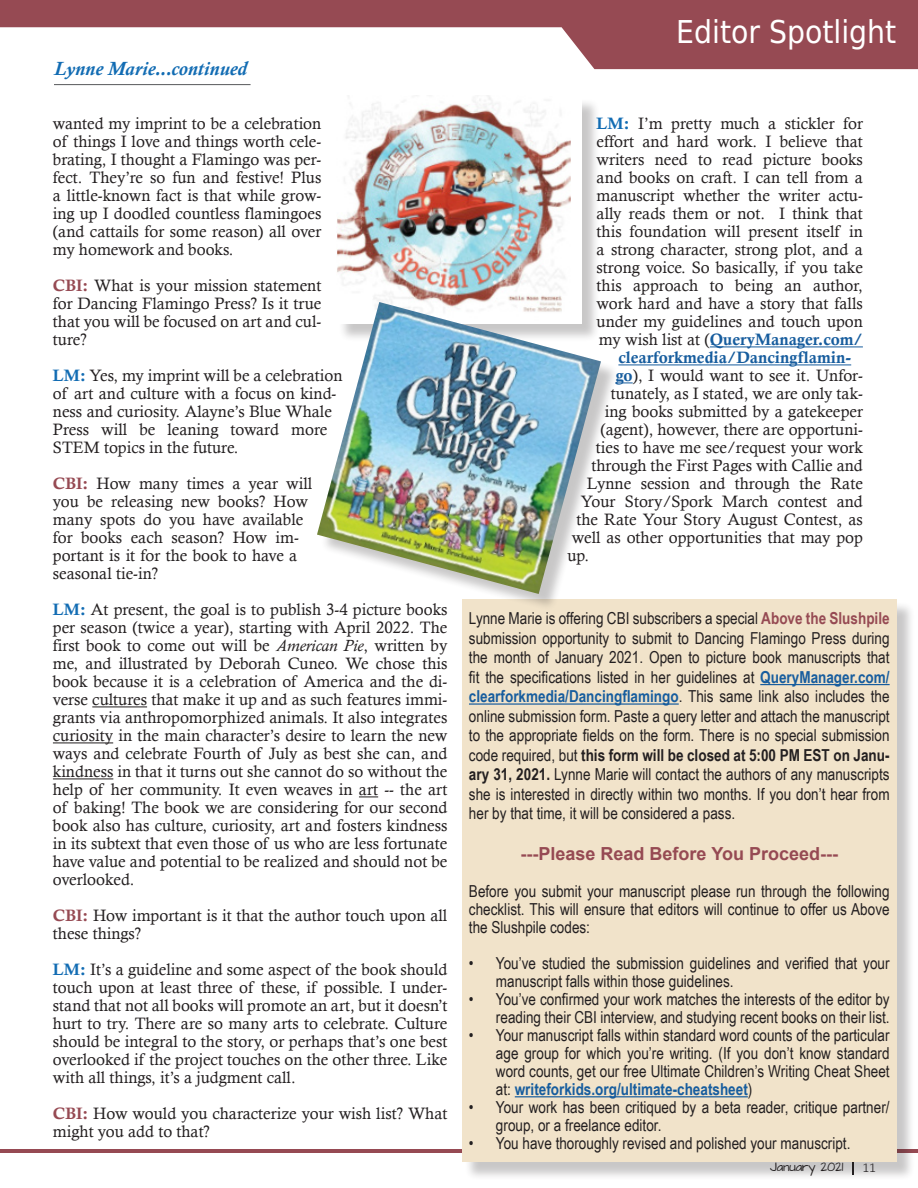
<style>
.page{position:relative;width:918px;height:1188px;background:#fff}
.page>*{position:absolute;margin:0;border:0;box-sizing:border-box;transform-origin:0 0}
.t1{font:31.5px "DejaVu Sans Condensed";color:#fff}
.t2{font:italic 700 19.5px "Calisto";color:#126cb3}
.t3{font:700 18px "Arial";color:#964a53}
.At_Presstime_Paragra{font:16.5px/18px "Calisto";color:#231f20;text-align:justify}
.At_Presstime_Paragra-2{font:16.5px/19.5px "Arial Narrow";color:#231f20;text-align:justify}
.At_Presstime_Paragra-3{font:16.5px "Calis MT Bol";color:#175d9e}
.t4{font:300 13.5px "Calibri";color:#231f20}
.t5{font:10.2px "Architects Daughter";color:#231f20}
.s1{font-family:"Calis MT Bol";color:#964a53}
.s2{font-family:"Calis MT Bol";color:#126cb3}
.s3{font-style:italic}
.s4{font-family:"Calisto";color:#231f20}
.s5{font-family:"Calis MT Bol";color:#175d9e}
.s6{font-weight:700;color:#964a53}
.s7{font-weight:700;color:#175d9e}
.s8{font-weight:700}
</style>
<div class="page">
<hr style="left:0;top:1149px;width:918px;height:4px;background:#964a53">
<svg style="left:0;top:0;width:918px;height:69px;fill:#964a53"></svg>
<div style="left:464px;top:602px;width:451px;height:579px;background:#231f20;opacity:.25"></div>
<div style="left:462px;top:599px;width:434px;height:563px;background:#f1e3ca"></div>
<hr style="left:760px;top:684px;width:130px;height:1px;background:#175d9e">
<hr style="left:469px;top:703px;width:210px;height:2px;background:#175d9e">
<hr style="left:515px;top:1096px;width:233px;height:1px;background:#175d9e">
<hr style="left:92px;top:707px;width:55px;height:1px;background:#231f20">
<hr style="left:53px;top:743px;width:60px;height:1px;background:#231f20">
<hr style="left:53px;top:779px;width:60px;height:1px;background:#231f20">
<svg style="left:359px;top:797px;width:19px;height:1px"></svg>
<hr style="left:710px;top:347px;width:153px;height:1px;background:#175d9e">
<hr style="left:618px;top:365px;width:233px;height:1px;background:#175d9e">
<svg style="left:619px;top:383px;width:14px;height:1px"></svg>
<hr style="left:54px;top:84px;width:197px;height:1px;background:#57585a">
<div style="left:339px;top:98px;width:262px;height:244px;background:#231f20;opacity:.25"></div>
<img style="left:337px;top:96px;width:245px;height:206px">
<div style="left:320px;top:305px;width:299px;height:307px;background:#231f20;opacity:.25"></div>
<img style="left:317px;top:302px;width:284px;height:292px">
<p class="t2" style="left:54px;top:57px;width:195px">Lynne Marie...continued</p>
<p class="At_Presstime_Paragra" style="left:53px;top:115px;width:270px">wanted my imprint to be a celebration of things I love and things worth cele&shy;brating, I thought a Flamingo was per&shy;fect. They’re so fun and festive! Plus a little-known fact is that while grow&shy;ing up I doodled countless flamingoes (and cattails for some reason) all over my homework and books.</p>
<p class="At_Presstime_Paragra" style="left:53px;top:277px;width:270px"><span class="s1">CBI:</span> What is your mission statement for Dancing Flamingo Press? Is it true that you will be focused on art and cul&shy;ture?</p>
<p class="At_Presstime_Paragra" style="left:53px;top:367px;width:291px;text-align:left"><span class="s2">LM:</span> Yes, my imprint will be a celebration of art and culture with a focus on kind&shy;ness and curiosity. Alayne’s Blue Whale Press will be leaning toward more STEM topics in the future.</p>
<p class="At_Presstime_Paragra" style="left:53px;top:475px;width:261px;text-align:left"><span class="s1">CBI:</span> How many times a year will you be releasing new books? How many spots do you have available for books each season? How im&shy;portant is it for the book to have a seasonal tie-in?</p>
<p class="At_Presstime_Paragra" style="left:53px;top:601px;width:396px"><span class="s2">LM:</span> At present, the goal is to publish 3-4 picture books per season (twice a year), starting with April 2022. The first book to come out will be <span class="s3">American Pie</span>, written by me, and illustrated by Deborah Cuneo. We chose this book because it is a celebration of America and the di&shy;verse cultures that make it up and as such features immi&shy;grants via anthropomorphized animals. It also integrates curiosity in the main character’s desire to learn the new ways and celebrate Fourth of July as best she can, and kindness in that it turns out she cannot do so without the help of her community. It even weaves in art -- the art of baking! The book we are considering for our second book also has culture, curiosity, art and fosters kindness in its subtext that even those of us who are less fortunate have value and potential to be realized and should not be overlooked.</p>
<p class="At_Presstime_Paragra" style="left:53px;top:907px;width:396px"><span class="s1">CBI:</span> How important is it that the author touch upon all these things?</p>
<p class="At_Presstime_Paragra" style="left:53px;top:961px;width:396px"><span class="s2">LM:</span> It’s a guideline and some aspect of the book should touch upon at least three of these, if possible. I under&shy;stand that not all books will promote an art, but it doesn’t hurt to try. There are so many arts to celebrate. Culture should be integral to the story, or perhaps that’s one best overlooked if the project touches on the other three. Like with all things, it’s a judgment call.</p>
<p class="At_Presstime_Paragra" style="left:53px;top:1105px;width:396px"><span class="s1">CBI:</span> How would you characterize your wish list? What might you add to that?</p>
<p class="t1" style="left:676px;top:7px;width:222px">Editor Spotlight</p>
<p class="At_Presstime_Paragra" style="left:597px;top:115px;width:268px"><span class="s2">LM:</span> I’m pretty much a stickler for</p>
<p class="At_Presstime_Paragra" style="left:597px;top:133px;width:268px">effort and hard work. I believe that</p>
<p class="At_Presstime_Paragra" style="left:597px;top:151px;width:268px">writers need to read picture books</p>
<p class="At_Presstime_Paragra" style="left:597px;top:169px;width:268px">and books on craft. I can tell from a</p>
<p class="At_Presstime_Paragra" style="left:597px;top:187px;width:268px">manuscript whether the writer actu-</p>
<p class="At_Presstime_Paragra" style="left:597px;top:205px;width:268px">ally reads them or not. I think that</p>
<p class="At_Presstime_Paragra" style="left:597px;top:223px;width:268px">this foundation will present itself in</p>
<p class="At_Presstime_Paragra" style="left:597px;top:241px;width:268px">a strong character, strong plot, and a</p>
<p class="At_Presstime_Paragra" style="left:597px;top:259px;width:268px">strong voice. So basically, if you take</p>
<p class="At_Presstime_Paragra" style="left:597px;top:277px;width:268px">this approach to being an author,</p>
<p class="At_Presstime_Paragra" style="left:597px;top:295px;width:268px">work hard and have a story that falls</p>
<p class="At_Presstime_Paragra" style="left:597px;top:313px;width:268px">under my guidelines and touch upon</p>
<p class="At_Presstime_Paragra-3" style="left:599px;top:330px;width:265px"><span class="s4">my wish list at (</span>QueryManager.com/</p>
<p class="At_Presstime_Paragra-3" style="left:618px;top:348px;width:234px">clearforkmedia/Dancingflamin-</p>
<p class="At_Presstime_Paragra" style="left:615px;top:367px;width:249px"><span class="s5">go</span>), I would want to see it. Unfor-</p>
<p class="At_Presstime_Paragra" style="left:611px;top:385px;width:254px">tunately, as I stated, we are only tak-</p>
<p class="At_Presstime_Paragra" style="left:605px;top:403px;width:260px">ing books submitted by a gatekeeper</p>
<p class="At_Presstime_Paragra" style="left:600px;top:421px;width:264px">(agent), however, there are opportuni-</p>
<p class="At_Presstime_Paragra" style="left:596px;top:439px;width:268px">ties to have me see/request your work</p>
<p class="At_Presstime_Paragra" style="left:591px;top:457px;width:273px">through the First Pages with Callie and</p>
<p class="At_Presstime_Paragra" style="left:587px;top:475px;width:278px">Lynne session and through the Rate</p>
<p class="At_Presstime_Paragra" style="left:581px;top:493px;width:283px">Your Story/Spork March contest and</p>
<p class="At_Presstime_Paragra" style="left:576px;top:511px;width:288px">the Rate Your Story August Contest, as</p>
<p class="At_Presstime_Paragra" style="left:572px;top:529px;width:293px">well as other opportunities that may pop</p>
<p class="At_Presstime_Paragra" style="left:567px;top:547px;width:23px">up.</p>
<p class="At_Presstime_Paragra-2" style="left:469px;top:608px;width:422px">Lynne Marie is offering CBI subscribers a special <span class="s6">Above the Slushpile </span>submission opportunity to submit to Dancing Flamingo Press during the month of January 2021. Open to picture book manuscripts that fit the specifications listed in her guidelines at <span class="s7">QueryManager.com/ clearforkmedia/Dancingflamingo</span>. This same link also includes the online submission form. Paste a query letter and attach the manuscript to the appropriate fields on the form. There is no special submission code required, but <span class="s8">this form will be closed at 5:00 PM EST on Janu&shy;ary 31, 2021.</span> Lynne Marie will contact the authors of any manuscripts she is interested in directly within two months. If you don’t hear from her by that time, it will be considered a pass.</p>
<p class="t3" style="left:521px;top:841px;width:319px">---Please Read Before You Proceed---</p>
<p class="At_Presstime_Paragra-2" style="left:469px;top:882px;width:422px;line-height:18px">Before you submit your manuscript please run through the following checklist. This will ensure that editors will continue to offer us Above the Slushpile codes:</p>
<p class="At_Presstime_Paragra-2" style="left:496px;top:954px;width:395px;line-height:18px;text-indent:-27px">• You’ve studied the submission guidelines and verified that your manuscript falls within those guidelines.</p>
<p class="At_Presstime_Paragra-2" style="left:469px;top:990px;width:422px;line-height:18px;text-align:right">• You’ve confirmed your work matches the interests of the editor by reading their CBI interview, and studying recent books on their list.</p>
<p class="At_Presstime_Paragra-2" style="left:496px;top:1026px;width:395px;line-height:18px;text-indent:-27px">• Your manuscript falls within standard word counts of the particular age group for which you’re writing. (If you don’t know standard word counts, get our free Ultimate Children’s Writing Cheat Sheet at: <span class="s7">writeforkids.org/ultimate-cheatsheet</span>)</p>
<p class="At_Presstime_Paragra-2" style="left:496px;top:1098px;width:395px;line-height:18px;text-indent:-27px">• Your work has been critiqued by a beta reader, critique partner/ group, or a freelance editor.</p>
<p class="At_Presstime_Paragra-2" style="left:469px;top:1133px;width:383px">• You have thoroughly revised and polished your manuscript.</p>
<p class="t5" style="left:770px;top:1159px;width:75px">January 2021</p>
<p class="t4" style="left:862px;top:1159px;width:15px">11</p>
</div>
